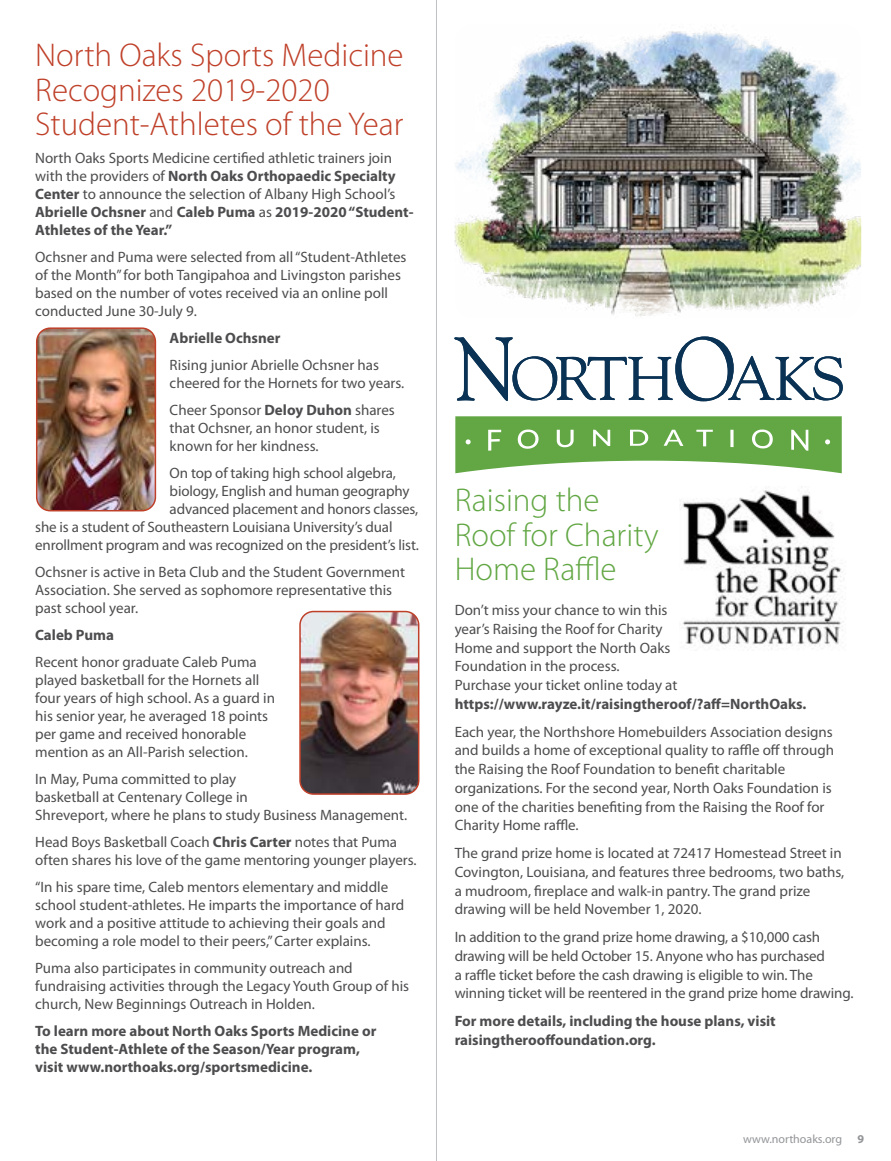
<style>
.page{position:relative;width:891px;height:1161px;background:#fff}
.page>*{position:absolute;margin:0;border:0;box-sizing:border-box;transform-origin:0 0}
.t1{font:300 33px/34.5px "Myriad Pro";color:#bf4029}
.t2{font:300 33px/34.5px "Myriad Pro";color:#62a744}
.t3{font:15px/18px "Myriad Pro";color:#4d4d4f}
.t4{font:700 15px/18px "Myriad Pro";color:#4d4d4f}
.t5{font:12px "Myriad Pro";color:#939598}
.t6{font:700 12px "Myriad Pro";color:#939598}
.s1{font-weight:700}
</style>
<div class="page">
<hr style="left:436px;top:0;width:1px;height:1161px;background:#808285">
<img style="left:37px;top:330px;width:118px;height:181px">
<div style="left:36px;top:327px;width:120px;height:184px;border:2px solid #bf4029;border-radius:13px"></div>
<img style="left:302px;top:612px;width:117px;height:181px">
<div style="left:299px;top:611px;width:120px;height:184px;border:2px solid #bf4029;border-radius:13px"></div>
<svg style="left:454px;top:336px;width:389px;height:65px"></svg>
<svg style="left:455px;top:416px;width:387px;height:57px"></svg>
<img style="left:454px;top:28px;width:407px;height:288px">
<img style="left:680px;top:490px;width:164px;height:159px">
<h1 class="t1" style="left:35px;top:39px;width:370px">North Oaks Sports Medicine<br>Recognizes 2019-2020<br>Student-Athletes of the Year</h1>
<p class="t3" style="left:35px;top:149px;width:380px">North Oaks Sports Medicine certified athletic trainers join with the providers of <span class="s1">North Oaks Orthopaedic Specialty Center</span> to announce the selection of Albany High School’s <span class="s1">Abrielle Ochsner</span> and <span class="s1">Caleb Puma</span> as <span class="s1">2019-2020 “Student-Athletes of the Year.”</span></p>
<p class="t3" style="left:35px;top:248px;width:373px">Ochsner and Puma were selected from all “Student-Athletes of the Month” for both Tangipahoa and Livingston parishes based on the number of votes received via an online poll conducted June 30-July 9.</p>
<p class="t4" style="left:170px;top:329px;width:112px">Abrielle Ochsner</p>
<p class="t3" style="left:170px;top:356px;width:236px">Rising junior Abrielle Ochsner has cheered for the Hornets for two years.</p>
<p class="t3" style="left:170px;top:401px;width:227px">Cheer Sponsor <span class="s1">Deloy Duhon</span> shares that Ochsner, an honor student, is known for her kindness.</p>
<p class="t3" style="left:170px;top:464px;width:228px">On top of taking high school algebra,</p>
<p class="t3" style="left:170px;top:482px;width:241px">biology, English and human geography</p>
<p class="t3" style="left:170px;top:500px;width:250px">advanced placement and honors classes,</p>
<p class="t3" style="left:35px;top:518px;width:359px">she is a student of Southeastern Louisiana University’s dual</p>
<p class="t3" style="left:35px;top:536px;width:385px">enrollment program and was recognized on the president’s list.</p>
<p class="t3" style="left:35px;top:563px;width:371px">Ochsner is active in Beta Club and the Student Government<br>Association. She served as sophomore representative this past school year.</p>
<p class="t4" style="left:35px;top:626px;width:80px">Caleb Puma</p>
<p class="t3" style="left:35px;top:653px;width:241px">Recent honor graduate Caleb Puma played basketball for the Hornets all four years of high school. As a guard in his senior year, he averaged 18 points per game and received honorable mention as an All-Parish selection.</p>
<p class="t3" style="left:35px;top:770px;width:374px">In May, Puma committed to play<br>basketball at Centenary College in<br>Shreveport, where he plans to study Business Management.</p>
<p class="t3" style="left:35px;top:833px;width:383px">Head Boys Basketball Coach <span class="s1">Chris Carter</span> notes that Puma often shares his love of the game mentoring younger players.</p>
<p class="t3" style="left:35px;top:878px;width:371px">“In his spare time, Caleb mentors elementary and middle school student-athletes. He imparts the importance of hard work and a positive attitude to achieving their goals and becoming a role model to their peers,” Carter explains.</p>
<p class="t3" style="left:35px;top:959px;width:375px">Puma also participates in community outreach and fundraising activities through the Legacy Youth Group of his church, New Beginnings Outreach in Holden.</p>
<p class="t4" style="left:35px;top:1022px;width:343px">To learn more about North Oaks Sports Medicine or the Student-Athlete of the Season/Year program, visit www.northoaks.org/sportsmedicine.</p>
<h1 class="t2" style="left:455px;top:484px;width:205px">Raising the<br>Roof for Charity<br>Home Raffle</h1>
<p class="t3" style="left:455px;top:601px;width:224px;line-height:18.8px">Don’t miss your chance to win this year’s Raising the Roof for Charity<br>Home and support the North Oaks<br>Foundation in the process.<br>Purchase your ticket online today at</p>
<p class="t4" style="left:455px;top:695px;width:353px">https://www.rayze.it/raisingtheroof/?aff=NorthOaks.</p>
<p class="t3" style="left:455px;top:722px;width:381px;line-height:18.8px">Each year, the Northshore Homebuilders Association designs and builds a home of exceptional quality to raffle off through the Raising the Roof Foundation to benefit charitable organizations. For the second year, North Oaks Foundation is one of the charities benefiting from the Raising the Roof for Charity Home raffle.</p>
<p class="t3" style="left:455px;top:844px;width:391px;line-height:18.8px">The grand prize home is located at 72417 Homestead Street in Covington, Louisiana, and features three bedrooms, two baths, a mudroom, fireplace and walk-in pantry. The grand prize drawing will be held November 1, 2020.</p>
<p class="t3" style="left:455px;top:928px;width:400px;line-height:18.8px">In addition to the grand prize home drawing, a $10,000 cash drawing will be held October 15. Anyone who has purchased<br>a raffle ticket before the cash drawing is eligible to win. The winning ticket will be reentered in the grand prize home drawing.</p>
<p class="t4" style="left:455px;top:1012px;width:323px;line-height:18.8px">For more details, including the house plans, visit raisingtherooffoundation.org.</p>
<p class="t5" style="left:743px;top:1132px;width:101px">www.northoaks.org</p>
<p class="t6" style="left:857px;top:1132px;width:8px">9</p>
</div>
